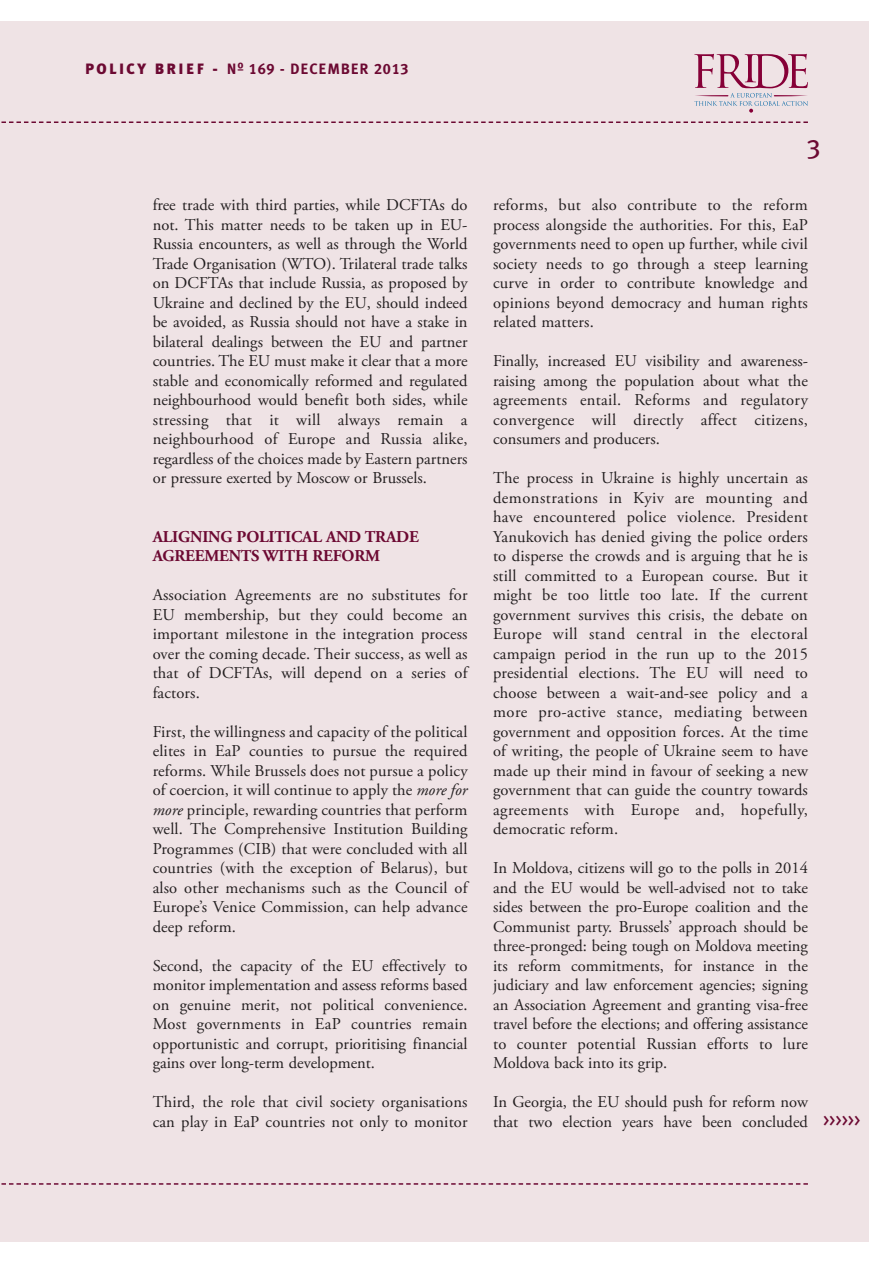
<style>
.page{position:relative;width:893px;height:1263px;background:#fff}
.page>*{position:absolute;margin:0;border:0;box-sizing:border-box;transform-origin:0 0}
.t1{font:27px "Meta Plus Book Caps";color:#6c0932}
.t2{font:16.5px/19.5px "Adobe Garamond Pro";letter-spacing:.01em;color:#231f20;text-align:justify}
.t3{font:700 16.5px/19.5px "Adobe Garamond Pro";letter-spacing:-.01em;color:#6c0932}
.t4{font:15px "Meta Plus Bold Caps";letter-spacing:.055em;color:#6c0932}
.s1{font-family:"Meta Plus";font-weight:900}
.s2{font-style:italic}
.s3{font-family:"Meta Plus Book Caps";font-size:18px;color:#6c0932}
</style>
<div class="page">
<div style="left:0;top:22px;width:869px;height:1220px;background:#efe3e5"></div>
<svg style="left:1px;top:121px;width:807px;height:2px"></svg>
<svg style="left:1px;top:1183px;width:807px;height:2px"></svg>
<svg style="left:694px;top:54px;width:114px;height:58px"></svg>
<p class="t4" style="left:85px;top:60px;width:325px"><span class="s1">POLICY BRIEF -</span> Nº 169 - DECEMBER 2013</p>
<p class="t2" style="left:153px;top:196px;width:316px">free trade with third parties, while DCFTAs do not. This matter needs to be taken up in EU-Russia encounters, as well as through the World Trade Organisation (WTO). Trilateral trade talks on DCFTAs that include Russia, as proposed by Ukraine and declined by the EU, should indeed be avoided, as Russia should not have a stake in bilateral dealings between the EU and partner countries. The EU must make it clear that a more stable and economically reformed and regulated neighbourhood would benefit both sides, while stressing that it will always remain a neighbourhood of Europe and Russia alike, regardless of the choices made by Eastern partners or pressure exerted by Moscow or Brussels.</p>
<p class="t3" style="left:153px;top:528px;width:268px">ALIGNING POLITICAL AND TRADE<br>AGREEMENTS WITH REFORM</p>
<p class="t2" style="left:153px;top:586px;width:316px">Association Agreements are no substitutes for EU membership, but they could become an important milestone in the integration process over the coming decade. Their success, as well as that of DCFTAs, will depend on a series of factors.</p>
<p class="t2" style="left:153px;top:723px;width:316px">First, the willingness and capacity of the political elites in EaP counties to pursue the required reforms. While Brussels does not pursue a policy of coercion, it will continue to apply the <span class="s2">more for more</span> principle, rewarding countries that perform well. The Comprehensive Institution Building Programmes (CIB) that were concluded with all countries (with the exception of Belarus), but also other mechanisms such as the Council of Europe’s Venice Commission, can help advance deep reform.</p>
<p class="t2" style="left:153px;top:957px;width:316px">Second, the capacity of the EU effectively to monitor implementation and assess reforms based on genuine merit, not political convenience.<br>Most governments in EaP countries remain opportunistic and corrupt, prioritising financial gains over long-term development.</p>
<p class="t2" style="left:153px;top:1093px;width:316px">Third, the role that civil society organisations can play in EaP countries not only to monitor</p>
<h1 class="t1" style="left:806px;top:133px;width:16px">3</h1>
<p class="t2" style="left:493px;top:196px;width:316px">reforms, but also contribute to the reform process alongside the authorities. For this, EaP governments need to open up further, while civil society needs to go through a steep learning curve in order to contribute knowledge and opinions beyond democracy and human rights related matters.</p>
<p class="t2" style="left:493px;top:352px;width:316px">Finally, increased EU visibility and awareness&shy;raising among the population about what the agreements entail. Reforms and regulatory convergence will directly affect citizens, consumers and producers.</p>
<p class="t2" style="left:493px;top:469px;width:316px">The process in Ukraine is highly uncertain as demonstrations in Kyiv are mounting and have encountered police violence. President Yanukovich has denied giving the police orders to disperse the crowds and is arguing that he is still committed to a European course. But it might be too little too late. If the current government survives this crisis, the debate on Europe will stand central in the electoral campaign period in the run up to the 2015 presidential elections. The EU will need to choose between a wait-and-see policy and a more pro-active stance, mediating between government and opposition forces. At the time of writing, the people of Ukraine seem to have made up their mind in favour of seeking a new government that can guide the country towards agreements with Europe and, hopefully, democratic reform.</p>
<p class="t2" style="left:493px;top:859px;width:316px">In Moldova, citizens will go to the polls in 2014 and the EU would be well-advised not to take sides between the pro-Europe coalition and the Communist party. Brussels’ approach should be three-pronged: being tough on Moldova meeting its reform commitments, for instance in the judiciary and law enforcement agencies; signing an Association Agreement and granting visa-free travel before the elections; and offering assistance to counter potential Russian efforts to lure Moldova back into its grip.</p>
<p class="t2" style="left:493px;top:1093px;width:369px">In Georgia, the EU should push for reform now<br>that two election years have been concluded <span class="s3">&gt;&gt;&gt;&gt;&gt;&gt;</span></p>
</div>
